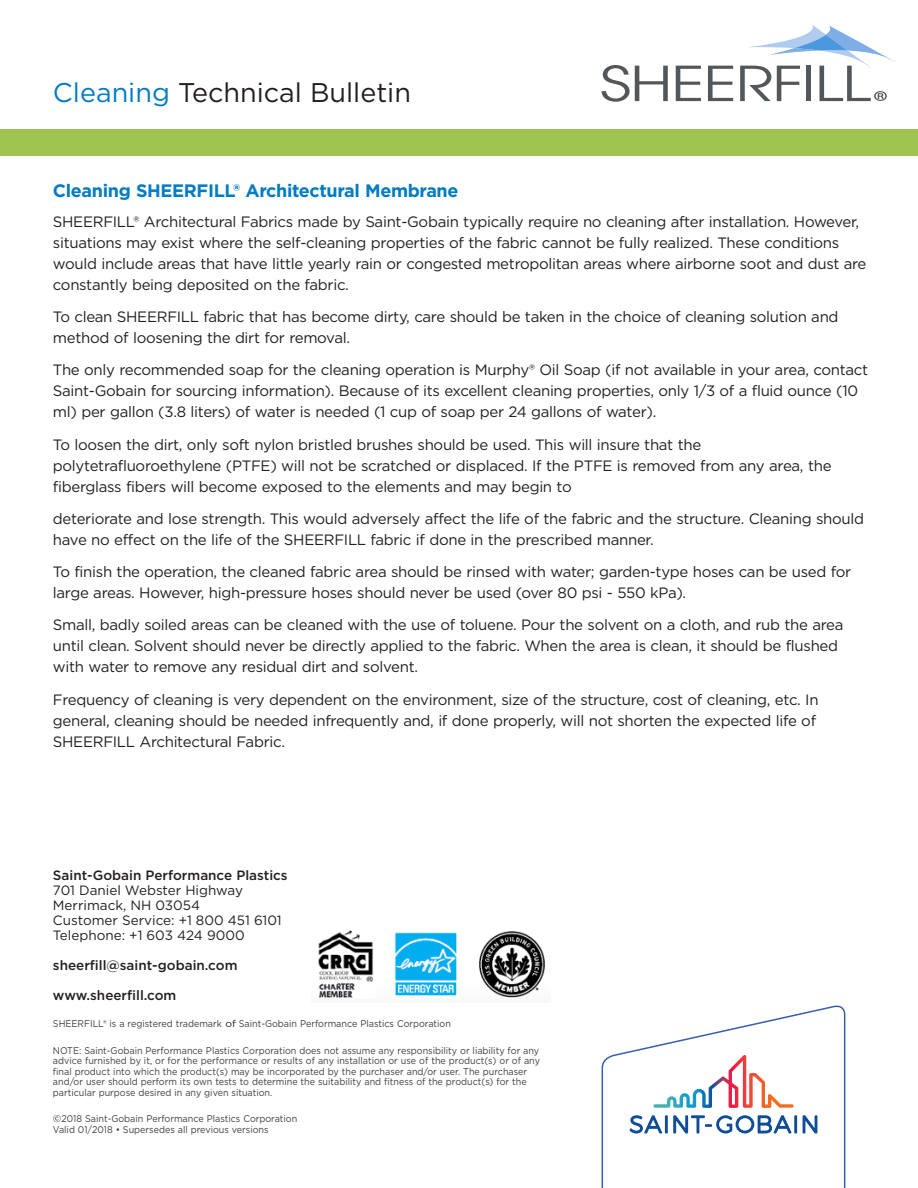
<style>
.page{position:relative;width:918px;height:1188px;background:#fff}
.page>*{position:absolute;margin:0;border:0;box-sizing:border-box;transform-origin:0 0}
.t1{font:27px "Gotham";color:#231f20}
.t2{font:700 18px "Gotham";letter-spacing:-.02em;color:#007cc2}
.t3{font:15px/21px "Gotham";letter-spacing:-.02em;color:#231f20}
.t4{font:13.5px "Gotham";color:#231f20}
.t5{font:500 13.5px "Gotham";color:#231f20}
.Order_Info_Line{font:9.75px/10.5px "Gotham";color:#3e3e3f;scale:.92 1}
.s1{color:#007cc2}
.s2{color:#231f20}
</style>
<div class="page">
<svg style="left:602px;top:65px;width:66px;height:37px"></svg>
<svg style="left:676px;top:66px;width:25px;height:35px"></svg>
<svg style="left:708px;top:66px;width:25px;height:35px"></svg>
<svg style="left:740px;top:25px;width:155px;height:76px"></svg>
<svg style="left:601px;top:1005px;width:245px;height:183px"></svg>
<svg style="left:629px;top:1115px;width:33px;height:19px"></svg>
<hr style="left:665px;top:1115px;width:3px;height:18px;background:#0f4d96">
<svg style="left:673px;top:1115px;width:118px;height:19px"></svg>
<hr style="left:794px;top:1115px;width:3px;height:18px;background:#0f4d96">
<svg style="left:803px;top:1115px;width:14px;height:18px"></svg>
<svg style="left:653px;top:1055px;width:141px;height:53px"></svg>
<img style="left:318px;top:930px;width:227px;height:68px">
<div style="left:0;top:129px;width:918px;height:27px;background:#9fc550"></div>
<p class="t1" style="left:53px;top:75px;width:360px"><span class="s1">Cleaning</span> Technical Bulletin</p>
<p class="t2" style="left:53px;top:179px;width:407px">Cleaning SHEERFILL® Architectural Membrane</p>
<p class="t3" style="left:53px;top:211px;width:815px">SHEERFILL® Architectural Fabrics made by Saint-Gobain typically require no cleaning after installation. However, situations may exist where the self-cleaning properties of the fabric cannot be fully realized. These conditions would include areas that have little yearly rain or congested metropolitan areas where airborne soot and dust are constantly being deposited on the fabric.</p>
<p class="t3" style="left:53px;top:306px;width:787px">To clean SHEERFILL fabric that has become dirty, care should be taken in the choice of cleaning solution and method of loosening the dirt for removal.</p>
<p class="t3" style="left:53px;top:359px;width:817px">The only recommended soap for the cleaning operation is Murphy® Oil Soap (if not available in your area, contact<br>Saint-Gobain for sourcing information). Because of its excellent cleaning properties, only 1/3 of a fluid ounce (10 ml) per gallon (3.8 liters) of water is needed (1 cup of soap per 24 gallons of water).</p>
<p class="t3" style="left:53px;top:434px;width:780px">To loosen the dirt, only soft nylon bristled brushes should be used. This will insure that the polytetrafluoroethylene (PTFE) will not be scratched or displaced. If the PTFE is removed from any area, the fiberglass fibers will become exposed to the elements and may begin to</p>
<p class="t3" style="left:53px;top:508px;width:813px">deteriorate and lose strength. This would adversely affect the life of the fabric and the structure. Cleaning should have no effect on the life of the SHEERFILL fabric if done in the prescribed manner.</p>
<p class="t3" style="left:53px;top:561px;width:800px">To finish the operation, the cleaned fabric area should be rinsed with water; garden-type hoses can be used for large areas. However, high-pressure hoses should never be used (over 80 psi - 550 kPa).</p>
<p class="t3" style="left:53px;top:614px;width:792px">Small, badly soiled areas can be cleaned with the use of toluene. Pour the solvent on a cloth, and rub the area until clean. Solvent should never be directly applied to the fabric. When the area is clean, it should be flushed with water to remove any residual dirt and solvent.</p>
<p class="t3" style="left:53px;top:689px;width:767px">Frequency of cleaning is very dependent on the environment, size of the structure, cost of cleaning, etc. In general, cleaning should be needed infrequently and, if done properly, will not shorten the expected life of<br>SHEERFILL Architectural Fabric.</p>
<p class="t5" style="left:53px;top:867px;width:236px">Saint-Gobain Performance Plastics</p>
<p class="t4" style="left:53px;top:882px;width:192px">701 Daniel Webster Highway</p>
<p class="t4" style="left:53px;top:897px;width:149px">Merrimack, NH 03054</p>
<p class="t4" style="left:53px;top:912px;width:230px">Customer Service: +1 800 451 6101</p>
<p class="t4" style="left:53px;top:927px;width:193px">Telephone: +1 603 424 9000</p>
<p class="t5" style="left:53px;top:957px;width:186px">sheerfill@saint-gobain.com</p>
<p class="t5" style="left:53px;top:987px;width:125px">www.sheerfill.com</p>
<p class="Order_Info_Line" style="left:53px;top:1018px;width:434px">SHEERFILL® is a registered trademark <span class="s2">of</span> Saint-Gobain Performance Plastics Corporation</p>
<p class="Order_Info_Line" style="left:53px;top:1045px;width:531px">NOTE: Saint-Gobain Performance Plastics Corporation does not assume any responsibility or liability for any advice furnished by it, or for the performance or results of any installation or use of the product(s) or of any final product into which the product(s) may be incorporated by the purchaser and/or user. The purchaser and/or user should perform its own tests to determine the suitability and fitness of the product(s) for the particular purpose desired in any given situation.</p>
<p class="Order_Info_Line" style="left:53px;top:1113px;width:267px"><span class="s2">©</span>2018 Saint-Gobain Performance Plastics Corporation<br>Valid 01/2018 • Supersedes all previous versions</p>
</div>
